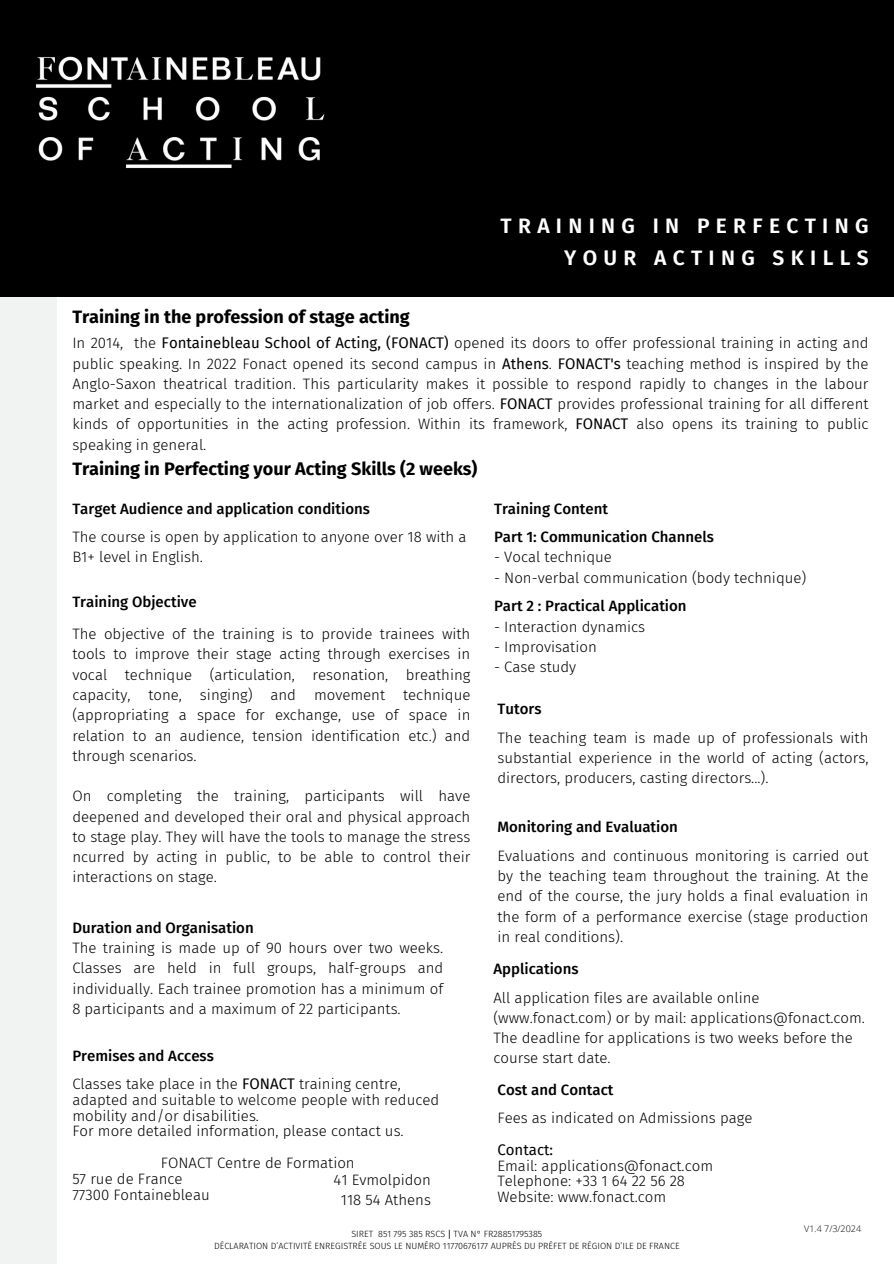
<style>
.page{position:relative;width:894px;height:1264px;background:#fff}
.page>*{position:absolute;margin:0;border:0;box-sizing:border-box;transform-origin:0 0}
.t1{font:600 21px/31.5px "Fira Sans";letter-spacing:.3em;color:#fff;text-align:right}
.t2{font:700 18px "Fira Sans";color:#000}
.t3{font:300 15px/20.2px "Fira Sans";color:#000;text-align:justify}
.t4{font:500 15px "Fira Sans";color:#000}
.t5{font:300 9px "Fira Sans";color:#000}
.t6{font:300 9px "Open Sans";color:#000}
.s1{font-weight:400}
.s2{font-family:"Free Sans";font-weight:400}
</style>
<div class="page">
<div style="left:0;top:0;width:57px;height:1263px;background:#f1f2f2"></div>
<div style="left:0;top:0;width:893px;height:297px;background:#000"></div>
<img style="left:35px;top:56px;width:290px;height:113px">
<h4 class="t2" style="left:72px;top:306px;width:339px">Training in the profession of stage acting</h4>
<h1 class="t1" style="left:500px;top:210px;width:369px">TRAINING IN PERFECTING<br>YOUR ACTING SKILLS</h1>
<h2 class="t3" style="left:72px;top:333px;width:797px">In 2014, the <span class="s1">Fontainebleau School of Acting, (FONACT)</span> opened its doors to offer professional training in acting and public speaking. In 2022 Fonact opened its second campus in <span class="s1">Athens</span>. <span class="s1">FONACT's</span> teaching method is inspired by the Anglo-Saxon theatrical tradition. This particularity makes it possible to respond rapidly to changes in the labour market and especially to the internationalization of job offers. <span class="s1">FONACT</span> provides professional training for all different kinds of opportunities in the acting profession. Within its framework, <span class="s1">FONACT</span> also opens its training to public speaking in general.</h2>
<h2 class="t2" style="left:72px;top:458px;width:406px">Training in Perfecting your Acting Skills (2 weeks)</h2>
<h3 class="t4" style="left:72px;top:499px;width:299px">Target Audience and application conditions</h3>
<h3 class="t3" style="left:72px;top:527px;width:395px">The course is open by application to anyone over 18 with a<br>B1+ level in English.</h3>
<h4 class="t4" style="left:72px;top:592px;width:126px">Training Objective</h4>
<h4 class="t3" style="left:72px;top:624px;width:399px">The objective of the training is to provide trainees with tools to improve their stage acting through exercises in vocal technique (articulation, resonation, breathing capacity, tone, singing) and movement technique (appropriating a space for exchange, use of space in relation to an audience, tension identification etc.) and through scenarios.</h4>
<h4 class="t3" style="left:72px;top:786px;width:399px">On completing the training, participants will have deepened and developed their oral and physical approach to stage play. They will have the tools to manage the stress ncurred by acting in public, to be able to control their interactions on stage.</h4>
<h4 class="t4" style="left:72px;top:919px;width:183px">Duration and Organisation</h4>
<h3 class="t3" style="left:72px;top:937px;width:372px">The training is made up of 90 hours over two weeks.<br>Classes are held in full groups, half-groups and individually. Each trainee promotion has a minimum of 8 participants and a maximum of 22 participants.</h3>
<h4 class="t4" style="left:72px;top:1046px;width:143px">Premises and Access</h4>
<h3 class="t3" style="left:72px;top:1076px;width:368px;line-height:15.8px;text-align:left">Classes take place in the <span class="s1">FONACT</span> training centre, adapted and suitable to welcome people with reduced mobility and/or disabilities.<br>For more detailed information, please contact us.</h3>
<h4 class="t3" style="left:72px;top:1155px;width:284px;line-height:15.8px;text-align:left;text-indent:89px">FONACT Centre de Formation<br>57 rue de France<br>77300 Fontainebleau</h4>
<p class="t3" style="left:333px;top:1169px;width:99px;text-align:center">41 Evmolpidon<br>118 54 Athens</p>
<h4 class="t4" style="left:494px;top:499px;width:115px">Training Content</h4>
<h4 class="t4" style="left:494px;top:528px;width:221px">Part 1: Communication Channels</h4>
<h4 class="t3" style="left:494px;top:547px;width:119px">- Vocal technique</h4>
<h4 class="t3" style="left:494px;top:567px;width:314px">- Non-verbal communication (body technique)</h4>
<h3 class="t4" style="left:494px;top:597px;width:194px">Part 2 : Practical Application</h3>
<h3 class="t3" style="left:494px;top:616px;width:153px">- Interaction dynamics</h3>
<h3 class="t3" style="left:494px;top:636px;width:104px">- Improvisation</h3>
<h3 class="t3" style="left:494px;top:657px;width:84px">- Case study</h3>
<h4 class="t4" style="left:497px;top:700px;width:46px">Tutors</h4>
<h3 class="t3" style="left:497px;top:727px;width:372px">The teaching team is made up of professionals with substantial experience in the world of acting (actors, directors, producers, casting directors...).</h3>
<h4 class="t4" style="left:497px;top:818px;width:182px">Monitoring and Evaluation</h4>
<h3 class="t3" style="left:497px;top:845px;width:372px">Evaluations and continuous monitoring is carried out by the teaching team throughout the training. At the end of the course, the jury holds a final evaluation in the form of a performance exercise (stage production in real conditions).</h3>
<h4 class="t4" style="left:493px;top:959px;width:87px">Applications</h4>
<h3 class="t3" style="left:493px;top:987px;width:373px;text-align:left">All application files are available online (www.fonact.com) or by mail: applications@fonact.com.<br>The deadline for applications is two weeks before the course start date.</h3>
<h4 class="t4" style="left:497px;top:1080px;width:117px">Cost and Contact</h4>
<h3 class="t3" style="left:497px;top:1108px;width:256px">Fees as indicated on Admissions page</h3>
<h4 class="t3" style="left:497px;top:1141px;width:217px;line-height:15.8px;text-align:left"><span class="s1">Contact:<br></span>Email: applications@fonact.com<br>Telephone: +33 1 64 22 56 28<br>Website: www.fonact.com</h4>
<h4 class="t5" style="left:351px;top:1228px;width:192px">SIRET 851 795 385 RSCS <span class="s2">⎮</span> TVA N° FR28851795385</h4>
<p class="t5" style="left:214px;top:1240px;width:467px">DÉCLARATION D’ACTIVITÉ ENREGISTRÉE SOUS LE NUMÉRO 11770676177 AUPRÈS DU PRÉFET DE RÉGION D’ILE DE FRANCE</p>
<p class="t6" style="left:804px;top:1222px;width:58px">V1.4 7/3/2024</p>
</div>
